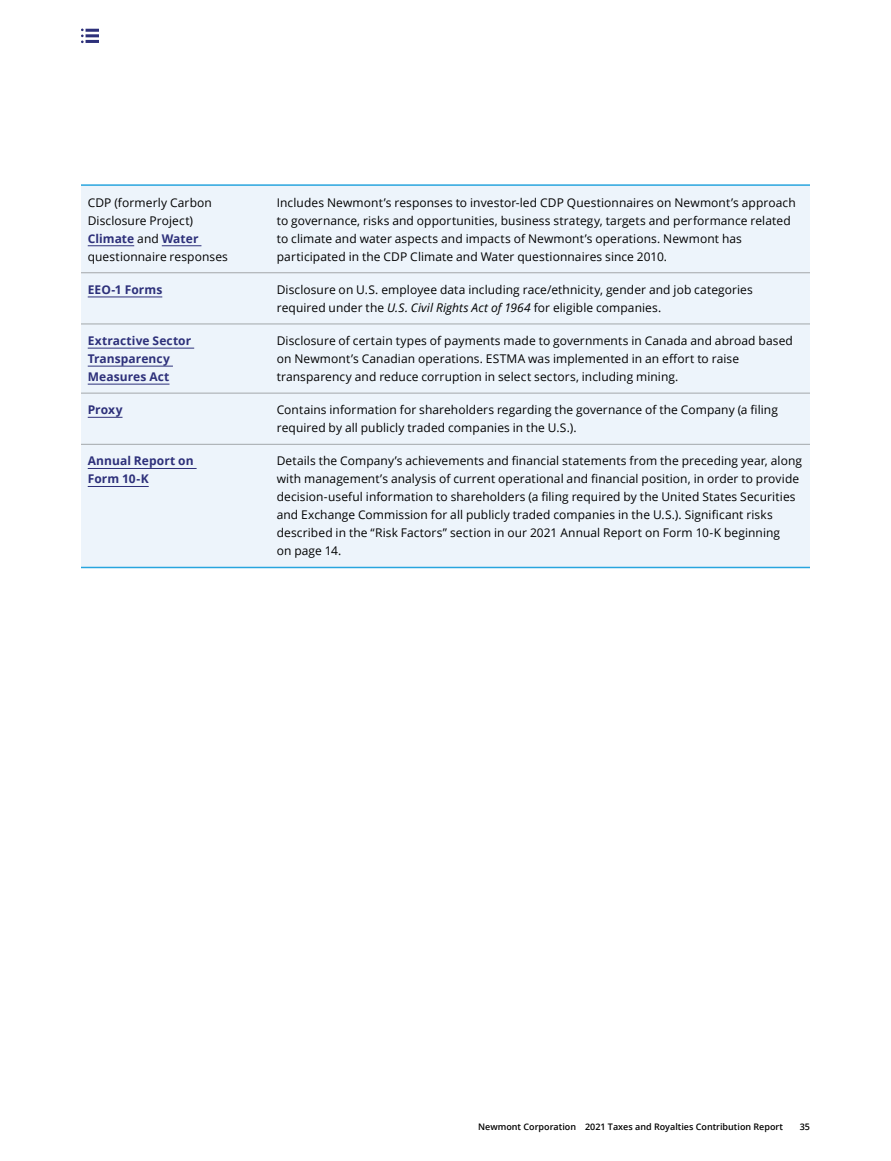
<style>
.page{position:relative;width:891px;height:1161px;background:#fff}
.page>*{position:absolute;margin:0;border:0;box-sizing:border-box;transform-origin:0 0}
.Body_Copy{font:12px/18px "Open Sans";letter-spacing:.01em;color:#000}
.Bullets{font:700 12px/18px "Open Sans";letter-spacing:.005em;color:#2d307a}
.Bullets-2{font:12px/18px "Open Sans";letter-spacing:.01em;color:#000}
.t1{font:600 9px "Open Sans";color:#000}
.s1{font-weight:700;color:#2d307a}
.s2{font-style:italic}
</style>
<div class="page">
<svg style="left:81px;top:29px;width:18px;height:14px"></svg>
<div style="left:81px;top:186px;width:729px;height:381px;background:#edf4fb"></div>
<hr style="left:81px;top:184px;width:189px;height:2px;background:#28a5de">
<hr style="left:270px;top:184px;width:540px;height:2px;background:#28a5de">
<hr style="left:81px;top:567px;width:189px;height:1px;background:#28a5de">
<hr style="left:270px;top:567px;width:540px;height:1px;background:#28a5de">
<hr style="left:81px;top:273px;width:189px;height:1px;background:#a3a7aa">
<hr style="left:270px;top:273px;width:540px;height:1px;background:#a3a7aa">
<hr style="left:81px;top:324px;width:189px;height:1px;background:#a3a7aa">
<hr style="left:270px;top:324px;width:540px;height:1px;background:#a3a7aa">
<hr style="left:81px;top:393px;width:189px;height:1px;background:#a3a7aa">
<hr style="left:270px;top:393px;width:540px;height:1px;background:#a3a7aa">
<hr style="left:81px;top:444px;width:189px;height:1px;background:#a3a7aa">
<hr style="left:270px;top:444px;width:540px;height:1px;background:#a3a7aa">
<hr style="left:88px;top:245px;width:46px;height:1px;background:#2d307a">
<hr style="left:162px;top:245px;width:39px;height:1px;background:#2d307a">
<hr style="left:88px;top:297px;width:74px;height:1px;background:#2d307a">
<hr style="left:88px;top:348px;width:106px;height:1px;background:#2d307a">
<hr style="left:88px;top:366px;width:85px;height:1px;background:#2d307a">
<hr style="left:88px;top:384px;width:82px;height:1px;background:#2d307a">
<hr style="left:88px;top:417px;width:35px;height:1px;background:#2d307a">
<hr style="left:88px;top:468px;width:109px;height:1px;background:#2d307a">
<hr style="left:88px;top:486px;width:61px;height:1px;background:#2d307a">
<p class="Bullets-2" style="left:88px;top:193px;width:142px">CDP (formerly Carbon<br>Disclosure Project)<br><span class="s1">Climate</span> and <span class="s1">Water </span>questionnaire responses</p>
<p class="Body_Copy" style="left:277px;top:193px;width:521px">Includes Newmont’s responses to investor-led CDP Questionnaires on Newmont’s approach to governance, risks and opportunities, business strategy, targets and performance related to climate and water aspects and impacts of Newmont’s operations. Newmont has participated in the CDP Climate and Water questionnaires since 2010.</p>
<p class="Bullets" style="left:88px;top:280px;width:76px">EEO-1 Forms</p>
<p class="Body_Copy" style="left:277px;top:280px;width:478px">Disclosure on U.S. employee data including race/ethnicity, gender and job categories required under the <span class="s2">U.S. Civil Rights Act of 1964</span> for eligible companies.</p>
<p class="Bullets" style="left:88px;top:331px;width:105px">Extractive Sector<br>Transparency<br>Measures Act</p>
<p class="Body_Copy" style="left:277px;top:331px;width:518px">Disclosure of certain types of payments made to governments in Canada and abroad based on Newmont’s Canadian operations. ESTMA was implemented in an effort to raise transparency and reduce corruption in select sectors, including mining.</p>
<p class="Bullets" style="left:88px;top:401px;width:36px">Proxy</p>
<p class="Body_Copy" style="left:277px;top:401px;width:503px">Contains information for shareholders regarding the governance of the Company (a filing required by all publicly traded companies in the U.S.).</p>
<p class="Bullets" style="left:88px;top:452px;width:107px">Annual Report on<br>Form 10-K</p>
<p class="Body_Copy" style="left:277px;top:452px;width:527px">Details the Company’s achievements and financial statements from the preceding year, along with management’s analysis of current operational and financial position, in order to provide decision-useful information to shareholders (a filing required by the United States Securities and Exchange Commission for all publicly traded companies in the U.S.). Significant risks described in the “Risk Factors” section in our 2021 Annual Report on Form 10-K beginning<br>on page 14.</p>
<p class="t1" style="left:478px;top:1120px;width:306px">Newmont Corporation 2021 Taxes and Royalties Contribution Report</p>
<p class="t1" style="left:800px;top:1120px;width:12px">35</p>
</div>
